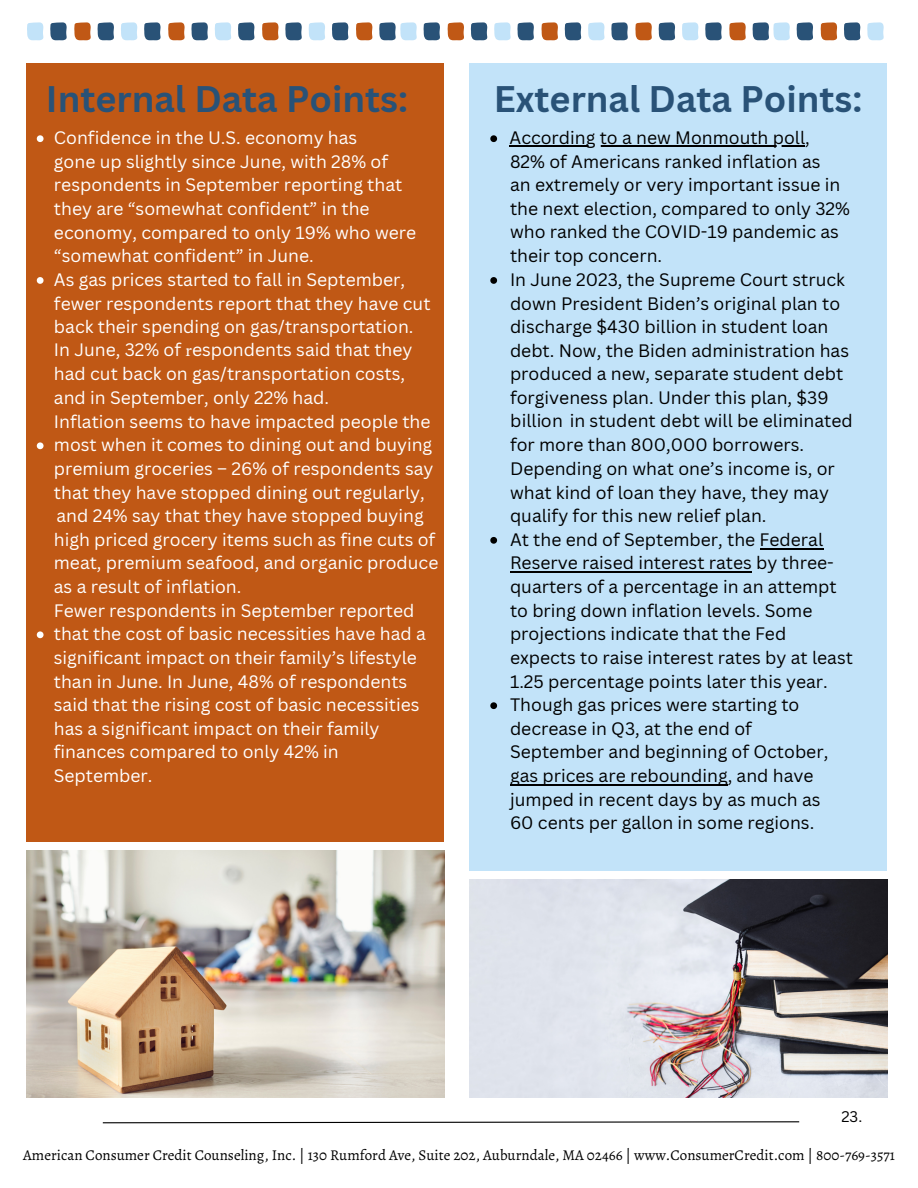
<style>
.page{position:relative;width:918px;height:1188px;background:#fff}
.page>*{position:absolute;margin:0;border:0;box-sizing:border-box;transform-origin:0 0}
.t1{font:700 36px "Canva Sans";color:#295277}
.t2{font:17.55px/23.7px "Canva Sans";color:#fff}
.t3{font:17.55px/23.7px "Canva Sans";color:#000}
.t4{font:15px "Alegreya";color:#000}
.t5{font:15px "Canva Sans";color:#000}
.s1{font-family:"Minion Pro"}
</style>
<div class="page">
<div style="left:27px;top:63px;width:417px;height:779px;background:#c05815"></div>
<div style="left:470px;top:63px;width:417px;height:808px;background:#c2e3f9"></div>
<svg style="left:102px;top:1121px;width:698px;height:3px"></svg>
<img style="left:27px;top:851px;width:417px;height:246px">
<svg style="left:37px;top:135px;width:7px;height:7px"></svg>
<svg style="left:37px;top:277px;width:7px;height:7px"></svg>
<svg style="left:37px;top:442px;width:7px;height:7px"></svg>
<svg style="left:37px;top:631px;width:7px;height:7px"></svg>
<svg style="left:490px;top:135px;width:7px;height:7px"></svg>
<hr style="left:510px;top:145px;width:295px;height:2px;background:#000">
<svg style="left:490px;top:277px;width:7px;height:7px"></svg>
<svg style="left:490px;top:537px;width:7px;height:7px"></svg>
<svg style="left:490px;top:702px;width:7px;height:7px"></svg>
<img style="left:470px;top:879px;width:417px;height:218px">
<svg style="left:27px;top:22px;width:16px;height:18px"></svg>
<svg style="left:121px;top:22px;width:16px;height:18px"></svg>
<svg style="left:215px;top:22px;width:16px;height:18px"></svg>
<svg style="left:309px;top:22px;width:16px;height:18px"></svg>
<svg style="left:74px;top:22px;width:17px;height:18px"></svg>
<svg style="left:168px;top:22px;width:17px;height:18px"></svg>
<svg style="left:262px;top:22px;width:17px;height:18px"></svg>
<svg style="left:356px;top:22px;width:16px;height:18px"></svg>
<svg style="left:50px;top:22px;width:17px;height:18px"></svg>
<svg style="left:144px;top:22px;width:17px;height:18px"></svg>
<svg style="left:238px;top:22px;width:17px;height:18px"></svg>
<svg style="left:332px;top:22px;width:16px;height:18px"></svg>
<svg style="left:97px;top:22px;width:17px;height:18px"></svg>
<svg style="left:191px;top:22px;width:17px;height:18px"></svg>
<svg style="left:285px;top:22px;width:17px;height:18px"></svg>
<svg style="left:379px;top:22px;width:38px;height:18px"></svg>
<svg style="left:494px;top:22px;width:17px;height:18px"></svg>
<svg style="left:588px;top:22px;width:17px;height:18px"></svg>
<svg style="left:682px;top:22px;width:16px;height:18px"></svg>
<svg style="left:447px;top:22px;width:17px;height:18px"></svg>
<svg style="left:541px;top:22px;width:17px;height:18px"></svg>
<svg style="left:635px;top:22px;width:17px;height:18px"></svg>
<svg style="left:729px;top:22px;width:17px;height:18px"></svg>
<svg style="left:423px;top:22px;width:17px;height:18px"></svg>
<svg style="left:517px;top:22px;width:17px;height:18px"></svg>
<svg style="left:611px;top:22px;width:17px;height:18px"></svg>
<svg style="left:705px;top:22px;width:17px;height:18px"></svg>
<svg style="left:471px;top:22px;width:16px;height:18px"></svg>
<svg style="left:565px;top:22px;width:16px;height:18px"></svg>
<svg style="left:659px;top:22px;width:16px;height:18px"></svg>
<svg style="left:752px;top:22px;width:38px;height:18px"></svg>
<svg style="left:867px;top:22px;width:17px;height:18px"></svg>
<svg style="left:821px;top:22px;width:16px;height:18px"></svg>
<svg style="left:796px;top:22px;width:17px;height:18px"></svg>
<svg style="left:844px;top:22px;width:16px;height:18px"></svg>
<hr style="left:760px;top:548px;width:63px;height:1px;background:#000">
<hr style="left:510px;top:572px;width:242px;height:1px;background:#000">
<hr style="left:510px;top:784px;width:218px;height:1px;background:#000">
<p class="t1" style="left:46px;top:73px;width:364px">Internal Data Points:</p>
<p class="t1" style="left:494px;top:73px;width:370px">External Data Points:</p>
<p class="t2" style="left:54px;top:126px;width:386px">Confidence in the U.S. economy has<br>gone up slightly since June, with 28% of respondents in September reporting that they are “somewhat confident” in the economy, compared to only 19% who were “somewhat confident” in June.<br>As gas prices started to fall in September, fewer respondents report that they have cut back their spending on gas/transportation.<br>In June, 32% of <span class="s1">r</span>espondents said that they had cut back on gas/transportation costs, and in September, only 22% had.<br>Inflation seems to have impacted people the most when it comes to dining out and buying premium groceries – 26% of respondents say that they have stopped dining out regularly, and 24% say that they have stopped buying high priced grocery items such as fine cuts of meat, premium seafood, and organic produce as a result of inflation.<br>Fewer respondents in September reported that the cost of basic necessities have had a significant impact on their family’s lifestyle than in June. In June, 48% of respondents said that the rising cost of basic necessities has a significant impact on their family finances compared to only 42% in September.</p>
<p class="t3" style="left:510px;top:126px;width:302px">According to a new Monmouth poll,</p>
<p class="t3" style="left:510px;top:149px;width:344px">82% of Americans ranked inflation as<br>an extremely or very important issue in the next election, compared to only 32% who ranked the COVID-19 pandemic as their top concern.<br>In June 2023, the Supreme Court struck down President Biden’s original plan to discharge $430 billion in student loan debt. Now, the Biden administration has produced a new, separate student debt forgiveness plan. Under this plan, $39 billion in student debt will be eliminated for more than 800,000 borrowers.<br>Depending on what one’s income is, or what kind of loan they have, they may qualify for this new relief plan.<br>At the end of September, the Federal Reserve raised interest rates by three&shy;quarters of a percentage in an attempt to bring down inflation levels. Some projections indicate that the Fed expects to raise interest rates by at least 1.25 percentage points later this year.<br>Though gas prices were starting to decrease in Q3, at the end of<br>September and beginning of October, gas prices are rebounding, and have jumped in recent days by as much as<br>60 cents per gallon in some regions.</p>
<p class="t5" style="left:841px;top:1106px;width:22px">23.</p>
<p class="t4" style="left:23px;top:1145px;width:873px">American Consumer Credit Counseling, Inc. | 130 Rumford Ave, Suite 202, Auburndale, MA 02466 | www.ConsumerCredit.com | 800-769-3571</p>
</div>
